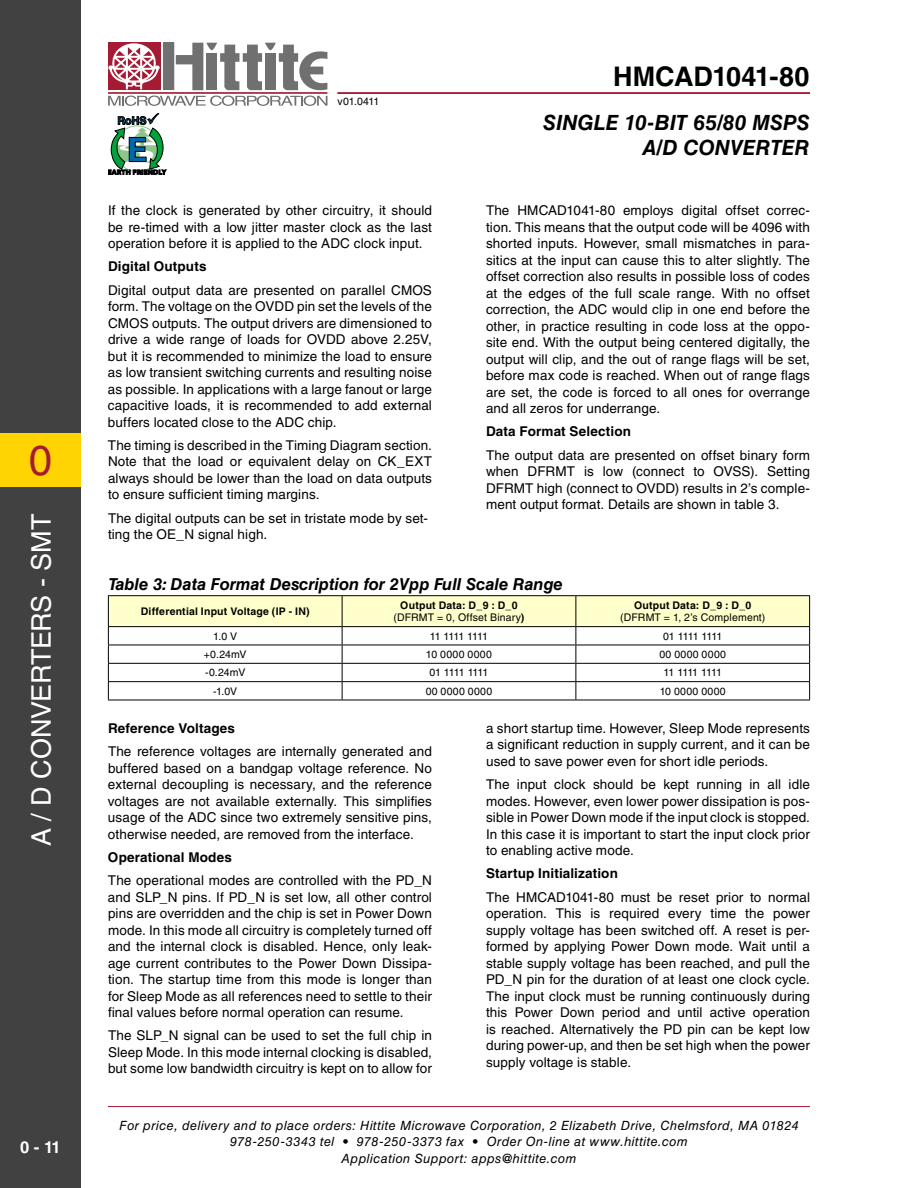
<style>
.page{position:relative;width:918px;height:1188px;background:#fff}
.page>*{position:absolute;margin:0;border:0;box-sizing:border-box;transform-origin:0 0}
.t1{font:42px "Helvetica LT Std";color:#a41b33}
.t2{font:27px "Helvetica LT Std";letter-spacing:-.015em;color:#fff}
.t3{font:700 27px "Helvetica LT Std";letter-spacing:-.005em;color:#000}
.t4{font:italic 700 21px/25.2px "Helvetica LT Std";color:#000;text-align:right}
.t5{font:italic 700 16.5px "Helvetica LT Std";color:#000}
.t6{font:700 16.5px "Helvetica LT Std";color:#fff}
.t7{font:13.5px/16.5px "Helvetica LT Std";letter-spacing:.01em;color:#000;text-align:justify}
.t8{font:700 13.5px "Helvetica LT Std";letter-spacing:.01em;color:#000}
.t9{font:italic 12.75px/16.5px "Helvetica LT Std";letter-spacing:.035em;color:#000;text-align:center}
.t10{font:10.5px/12.6px "Helvetica LT Std";letter-spacing:.015em;color:#000;text-align:center}
.t11{font:700 10.5px "Helvetica LT Std";letter-spacing:.02em;color:#000}
.t12{font:10.5px "Helvetica LT Std";letter-spacing:-.08em;color:#000}
.t13{font:10.5px "Helvetica LT Std";letter-spacing:.035em;color:#000}
.s1{font-style:inherit}
.s2{font-weight:700}
</style>
<div class="page">
<hr style="left:108px;top:1106px;width:702px;height:1px;background:#a41b33">
<div style="left:163px;top:43px;width:11px;height:47px;background:#707071"></div>
<div style="left:108px;top:43px;width:52px;height:47px;background:#a41b33"></div>
<hr style="left:108px;top:92px;width:219px;height:2px;background:#a41b33">
<svg style="left:176px;top:43px;width:151px;height:47px"></svg>
<svg style="left:108px;top:96px;width:219px;height:10px"></svg>
<svg style="left:108px;top:43px;width:52px;height:46px"></svg>
<div style="left:0;top:0;width:81px;height:1188px;background:#414141"></div>
<div style="left:0;top:433px;width:81px;height:54px;background:#ffd400"></div>
<hr style="left:338px;top:92px;width:472px;height:2px;background:#a41b33">
<svg style="left:108px;top:113px;width:58px;height:62px"></svg>
<hr style="left:108px;top:595px;width:234px;height:1px;background:#000">
<hr style="left:342px;top:595px;width:234px;height:1px;background:#000">
<hr style="left:576px;top:595px;width:234px;height:1px;background:#000">
<svg style="left:108px;top:596px;width:702px;height:104px"></svg>
<hr style="left:108px;top:700px;width:234px;height:1px;background:#000">
<hr style="left:342px;top:700px;width:234px;height:1px;background:#000">
<hr style="left:576px;top:700px;width:234px;height:1px;background:#000">
<h1 class="t1" style="left:29px;top:436px;width:25px">0</h1>
<h2 class="t2" style="left:26px;top:846px;width:333px;rotate:-90deg">A / D Converters - SMT</h2>
<p class="t6" style="left:20px;top:1138px;width:42px">0 - 11</p>
<p class="t10" style="left:338px;top:95px;width:43px">v01.0411</p>
<p class="t7" style="left:108px;top:202px;width:326px">If the clock is generated by other circuitry, it should be re-timed with a low jitter master clock as the last operation before it is applied to the ADC clock input.</p>
<p class="t8" style="left:108px;top:258px;width:100px">Digital Outputs</p>
<p class="t7" style="left:108px;top:282px;width:326px;text-align:left">Digital output data are presented on parallel CMOS form. The voltage on the OVDD pin set the levels of the CMOS outputs. The output drivers are dimensioned to drive a wide range of loads for OVDD above 2.25V, but it is recommended to minimize the load to ensure as low transient switching currents and resulting noise as possible. In applications with a large fanout or large capacitive loads, it is recommended to add external buffers located close to the ADC chip.</p>
<p class="t7" style="left:108px;top:437px;width:325px">The timing is described in the Timing Diagram section.<br>Note that the load or equivalent delay on CK_EXT always should be lower than the load on data outputs to ensure sufficient timing margins.</p>
<p class="t7" style="left:108px;top:510px;width:322px">The digital outputs can be set in tristate mode by set&shy;ting the OE_N signal high.</p>
<h2 class="t3" style="left:613px;top:60px;width:198px">HMCAD1041-80</h2>
<h3 class="t4" style="left:543px;top:109px;width:268px">Single 10-Bit 65/<span class="s1">80</span> MSPS<br>A/D Converter</h3>
<p class="t7" style="left:486px;top:202px;width:326px">The HMCAD1041-80 employs digital offset correc&shy;tion. This means that the output code will be 4096 with shorted inputs. However, small mismatches in para&shy;sitics at the input can cause this to alter slightly. The offset correction also results in possible loss of codes at the edges of the full scale range. With no offset correction, the ADC would clip in one end before the other, in practice resulting in code loss at the oppo&shy;site end. With the output being centered digitally, the output will clip, and the out of range flags will be set, before max code is reached. When out of range flags are set, the code is forced to all ones for overrange and all zeros for underrange.</p>
<p class="t8" style="left:486px;top:423px;width:146px">Data Format Selection</p>
<p class="t7" style="left:486px;top:447px;width:326px">The output data are presented on offset binary form when DFRMT is low (connect to OVSS</p>
<p class="t7" style="left:486px;top:463px;width:326px;text-indent:264px">). Setting DFRMT high (connect to OVDD) results in 2’s comple&shy;ment output format. Details are shown in table 3.</p>
<p class="t5" style="left:108px;top:574px;width:456px">Table 3: Data Format Description for 2Vpp Full Scale Range</p>
<p class="t11" style="left:141px;top:605px;width:170px">Differential Input Voltage (IP - IN)</p>
<p class="t10" style="left:394px;top:599px;width:132px"><span class="s2">Output Data: D_9 : D_0 </span>(DFRMT = 0, Offset Binary<span class="s2">)</span></p>
<p class="t11" style="left:634px;top:599px;width:119px">Output Data: D_9 : D_0</p>
<p class="t10" style="left:620px;top:611px;width:147px">(DFRMT = 1, 2’s Complement)</p>
<p class="t10" style="left:213px;top:630px;width:25px">1.0 V</p>
<p class="t12" style="left:430px;top:630px;width:60px">11 1111 1111</p>
<p class="t12" style="left:663px;top:630px;width:60px">01 1111 1111</p>
<p class="t10" style="left:204px;top:648px;width:44px">+0.24mV</p>
<p class="t13" style="left:426px;top:648px;width:67px">10 0000 0000</p>
<p class="t13" style="left:659px;top:648px;width:68px">00 0000 0000</p>
<p class="t10" style="left:205px;top:666px;width:41px">-0.24mV</p>
<p class="t12" style="left:430px;top:666px;width:60px">01 1111 1111</p>
<p class="t12" style="left:664px;top:666px;width:60px">11 1111 1111</p>
<p class="t10" style="left:213px;top:685px;width:25px">-1.0V</p>
<p class="t13" style="left:426px;top:685px;width:68px">00 0000 0000</p>
<p class="t13" style="left:660px;top:685px;width:67px">10 0000 0000</p>
<p class="t8" style="left:108px;top:720px;width:129px">Reference Voltages</p>
<p class="t7" style="left:108px;top:743px;width:326px">The reference voltages are internally generated and buffered based on a bandgap voltage reference. N o external decoupling is necessary, and the reference voltages are not available externally. This simplifies usage of the ADC since two extremely sensitive pins, otherwise needed, are removed from the interface.</p>
<p class="t8" style="left:108px;top:849px;width:125px">Operational Modes</p>
<p class="t7" style="left:108px;top:872px;width:326px;text-align:left">The operational modes are controlled with the PD_N and SLP_N pins. If PD_N is set low, all other control pins are overridden and the chip is set in Power Down mode. In this mode all circuitry is completely turned off and the internal clock is disabled. Hence, only leak&shy;age current contributes to the Power Down Dissipa&shy;tion. The startup time from this mode is longer than for Sleep Mode as all references need to settle to their final values before normal operation can resume.</p>
<p class="t7" style="left:108px;top:1027px;width:326px">The SLP_N signal can be used to set the full chip in Sleep Mode. In this mode internal clocking is disabled, but some low bandwidth circuitry is kept on to allow for</p>
<p class="t7" style="left:486px;top:720px;width:325px">a short startup time. However, Sleep Mode represents a significant reduction in supply current, and it can be used to save power even for short idle periods.</p>
<p class="t7" style="left:486px;top:776px;width:326px">The input clock should be kept running in all idle modes. However, even lower power dissipation is pos&shy;sible in Power Down mode if the input clock is stopped.<br>In this case it is important to start the input clock prior to enabling active mode.</p>
<p class="t8" style="left:486px;top:865px;width:133px">Startup Initialization</p>
<p class="t7" style="left:486px;top:889px;width:326px">The HMCAD1041-80 must be reset prior to normal operation. This is required every time the power supply voltage has been switched off. A reset is per&shy;formed by applying Power Down mode. Wait until a stable supply voltage has been reached, and pull the PD_N pin for the duration of at least one clock cycle.<br>The input clock must be running continuously during this Power Down period and until active operation is reached. Alternatively the PD pin can be kept low during power-up, and then be set high when the power supply voltage is stable.</p>
<p class="t9" style="left:119px;top:1117px;width:681px">For price, delivery and to place orders: Hittite Microwave Corporation, 2 Elizabeth Drive, Chelmsford, MA 01824<br>978-250-3343 tel • 978-250-3373 fax • Order On-line at www.hittite.com<br>Application Support: apps@hittite.com</p>
</div>
